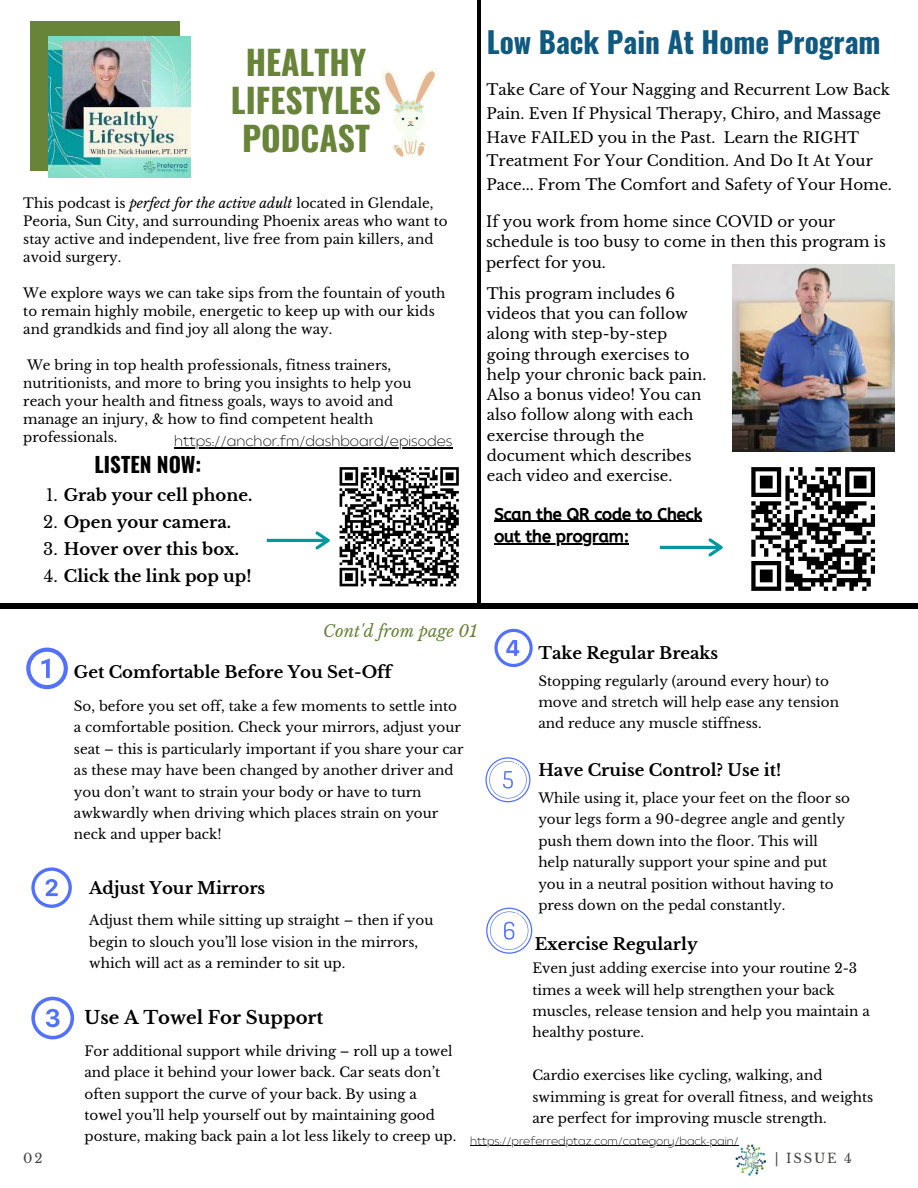
<style>
.page{position:relative;width:918px;height:1188px;background:#fff}
.page>*{position:absolute;margin:0;border:0;box-sizing:border-box;transform-origin:0 0}
.t1{font:700 33.45px/38.2px "Oswald";color:#678439;text-align:center}
.t2{font:700 29.25px "Oswald";color:#105980}
.t3{font:700 21px "Oswald";color:#000}
.t4{font:700 18px "Libre Baskerville";color:#000}
.t5{font:700 16.5px "Libre Baskerville";color:#000}
.t6{font:16.5px/22.5px "CA Generated";color:#000}
.t7{font:italic 16.5px "Libre Baskerville";color:#678439}
.t8{font:15px/20.2px "Libre Baskerville";color:#000}
.t9{font:200 13.95px "Balgin";color:#000}
.t10{font:13.5px/21.3px "Libre Baskerville";color:#000}
.t11{font:13.2px "Libre Baskerville";letter-spacing:.14em;color:#444440}
.t12{font:200 10.95px "Balgin";color:#000}
.s1{font-style:italic}
.s2{font-weight:400}
</style>
<div class="page">
<img style="left:735px;top:1144px;width:32px;height:32px">
<hr style="left:477px;top:0;width:3px;height:604px;background:#000">
<svg style="left:340px;top:467px;width:119px;height:119px"></svg>
<svg style="left:267px;top:531px;width:63px;height:18px"></svg>
<div style="left:0;top:604px;width:918px;height:5px;background:#000"></div>
<div style="left:30px;top:21px;width:150px;height:150px;background:#678439"></div>
<img style="left:49px;top:36px;width:141px;height:142px">
<svg style="left:26px;top:648px;width:42px;height:41px"></svg>
<svg style="left:31px;top:867px;width:41px;height:41px"></svg>
<svg style="left:31px;top:997px;width:43px;height:42px"></svg>
<svg style="left:494px;top:629px;width:39px;height:38px"></svg>
<svg style="left:485px;top:757px;width:45px;height:45px"></svg>
<svg style="left:486px;top:908px;width:46px;height:46px"></svg>
<img style="left:732px;top:265px;width:162px;height:187px">
<svg style="left:751px;top:467px;width:124px;height:124px"></svg>
<hr style="left:494px;top:521px;width:208px;height:1px;background:#000">
<hr style="left:494px;top:543px;width:135px;height:2px;background:#000">
<svg style="left:660px;top:538px;width:63px;height:18px"></svg>
<svg style="left:382px;top:68px;width:55px;height:89px"></svg>
<hr style="left:174px;top:448px;width:279px;height:1px;background:#000">
<hr style="left:470px;top:1145px;width:269px;height:1px;background:#000">
<h1 class="t1" style="left:231px;top:45px;width:152px">HEALTHY<br>LIFESTYLES<br>PODCAST</h1>
<p class="t10" style="left:23px;top:194px;width:426px;line-height:18px">This podcast is <span class="s1">perfect for the active adult</span> located in Glendale, Peoria, Sun City, and surrounding Phoenix areas who want to stay active and independent, live free from pain killers, and avoid surgery.</p>
<p class="t10" style="left:23px;top:284px;width:424px;line-height:18px">We explore ways we can take sips from the fountain of youth to remain highly mobile, energetic to keep up with our kids and grandkids and find joy all along the way.</p>
<p class="t10" style="left:23px;top:356px;width:390px;line-height:18px">We bring in top health professionals, fitness trainers, nutritionists, and more to bring you insights to help you reach your health and fitness goals, ways to avoid and manage an injury, &amp; how to find competent health professionals.</p>
<p class="t9" style="left:174px;top:432px;width:280px">https://anchor.fm/dashboard/episodes</p>
<h3 class="t3" style="left:95px;top:454px;width:108px">LISTEN NOW:</h3>
<p class="t5" style="left:46px;top:485px;width:208px"><span class="s2">1.</span> Grab your cell phone.</p>
<p class="t5" style="left:43px;top:512px;width:190px"><span class="s2">2.</span> Open your camera.</p>
<p class="t5" style="left:43px;top:539px;width:197px"><span class="s2">3.</span> Hover over this box.</p>
<p class="t5" style="left:44px;top:566px;width:209px"><span class="s2">4.</span> Click the link pop up!</p>
<h2 class="t2" style="left:487px;top:27px;width:395px">Low Back Pain At Home Program</h2>
<p class="t8" style="left:486px;top:78px;width:407px;line-height:23.7px">Take Care of Your Nagging and Recurrent Low Back Pain. Even If Physical Therapy, Chiro, and Massage Have FAILED you in the Past. Learn the RIGHT Treatment For Your Condition. And Do It At Your Pace... From The Comfort and Safety of Your Home.</p>
<p class="t8" style="left:486px;top:212px;width:401px">If you work from home since COVID or your schedule is too busy to come in then this program is perfect for you.</p>
<p class="t8" style="left:487px;top:283px;width:221px">This program includes 6 videos that you can follow along with step-by-step going through exercises to help your chronic back pain.<br>Also a bonus video! You can also follow along with each exercise through the document which describes each video and exercise.</p>
<p class="t6" style="left:494px;top:503px;width:209px">Scan the QR code to Check out the program:</p>
<p class="t7" style="left:323px;top:621px;width:155px">Cont'd from page 01</p>
<p class="t11" style="left:23px;top:1151px;width:21px">02</p>
<p class="t5" style="left:538px;top:643px;width:181px">Take Regular Breaks</p>
<p class="t10" style="left:538px;top:670px;width:302px">Stopping regularly (around every hour) to move and stretch will help ease any tension and reduce any muscle stiffness.</p>
<p class="t5" style="left:538px;top:760px;width:244px">Have Cruise Control? Use it!</p>
<p class="t10" style="left:538px;top:788px;width:313px">While using it, place your feet on the floor so your legs form a 90-degree angle and gently push them down into the floor. This will help naturally support your spine and put you in a neutral position without having to press down on the pedal constantly.</p>
<p class="t5" style="left:74px;top:662px;width:319px">Get Comfortable Before You Set-Off</p>
<p class="t10" style="left:74px;top:696px;width:391px">So, before you set off, take a few moments to settle into a comfortable position. Check your mirrors, adjust your seat – this is particularly important if you share your car as these may have been changed by another driver and you don’t want to strain your body or have to turn awkwardly when driving which places strain on your neck and upper back!</p>
<p class="t5" style="left:89px;top:878px;width:178px">Adjust Your Mirrors</p>
<p class="t10" style="left:89px;top:910px;width:346px">Adjust them while sitting up straight – then if you begin to slouch you’ll lose vision in the mirrors, which will act as a reminder to sit up.</p>
<p class="t5" style="left:535px;top:934px;width:164px">Exercise Regularly</p>
<p class="t10" style="left:532px;top:958px;width:339px">Even just adding exercise into your routine 2-3 times a week will help strengthen your back muscles, release tension and help you maintain a healthy posture.</p>
<p class="t10" style="left:532px;top:1065px;width:342px">Cardio exercises like cycling, walking, and swimming is great for overall fitness, and weights are perfect for improving muscle strength.</p>
<h3 class="t4" style="left:85px;top:1007px;width:240px">Use A Towel For Support</h3>
<p class="t10" style="left:85px;top:1040px;width:373px">For additional support while driving – roll up a towel and place it behind your lower back. Car seats don’t often support the curve of your back. By using a towel you’ll help yourself out by maintaining good posture, making back pain a lot less likely to creep up.</p>
<p class="t12" style="left:470px;top:1134px;width:270px">https://preferredptaz.com/category/back-pain/</p>
<p class="t11" style="left:775px;top:1151px;width:79px">| ISSUE 4</p>
</div>
